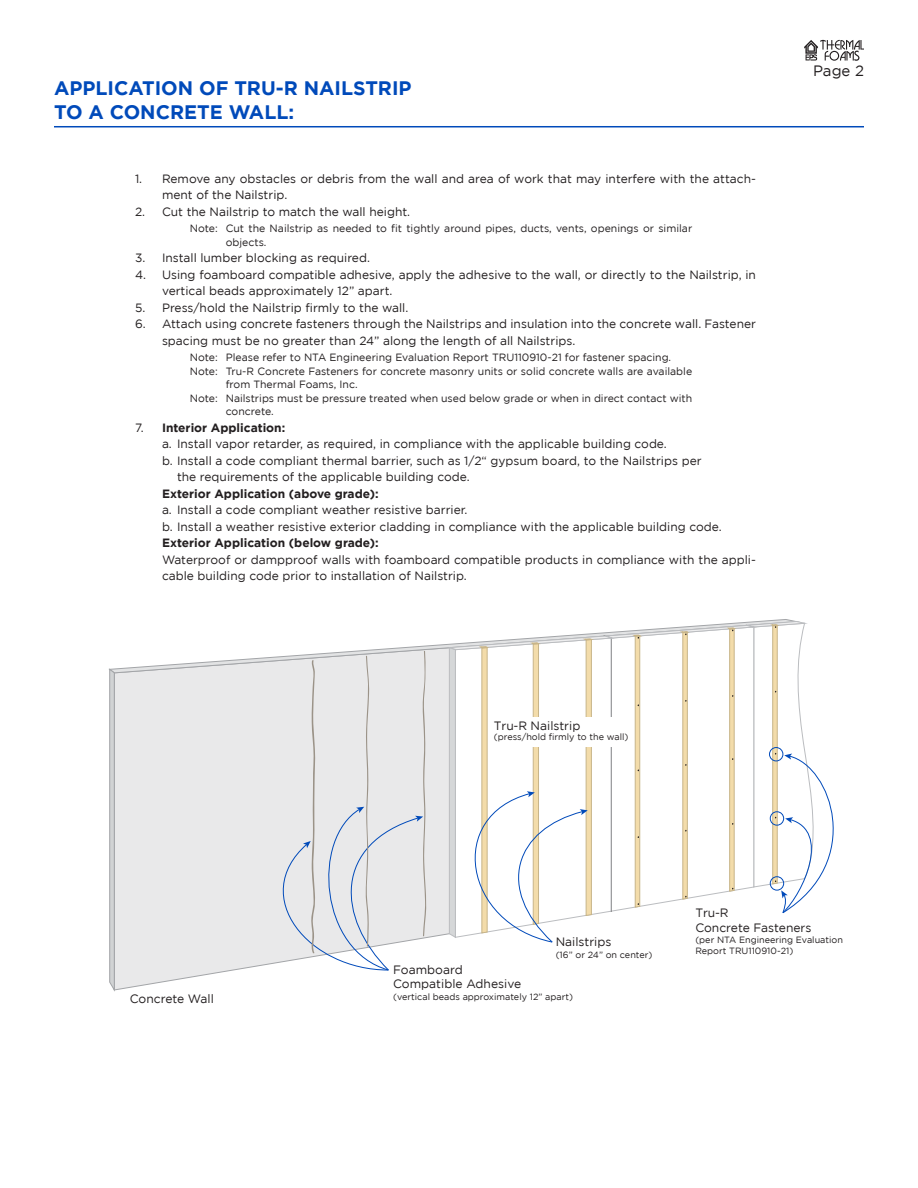
<style>
.page{position:relative;width:918px;height:1188px;background:#fff}
.page>*{position:absolute;margin:0;border:0;box-sizing:border-box;transform-origin:0 0}
.Specification_-_Head{font:700 19.5px/24px "Gotham";color:#004aba}
.Page_Number{font:15px "Gotham";color:#231f20}
.t1{font:12.15px/14.5px "Gotham";color:#231f20}
.Specifications__-_in{font:12px/16.5px "Gotham";color:#231f20}
.Specifications__-_in-2{font:700 12px "Gotham";color:#231f20}
.Specifications-Inden{font:10.5px/13.5px "Gotham";color:#231f20}
.t2{font:9px/10.9px "Gotham";color:#231f20}
.s1{font-weight:400}
</style>
<div class="page">
<svg style="left:109px;top:619px;width:725px;height:372px"></svg>
<div style="left:770px;top:876px;width:14px;height:15px;border:1px solid #004aba;border-radius:50%"></div>
<div style="left:770px;top:811px;width:14px;height:15px;border:1px solid #004aba;border-radius:50%"></div>
<div style="left:769px;top:747px;width:14px;height:14px;border:1px solid #004aba;border-radius:50%"></div>
<hr style="left:54px;top:126px;width:810px;height:1px;background:#004aba">
<svg style="left:804px;top:40px;width:60px;height:21px"></svg>
<p class="Specification_-_Head" style="left:54px;top:76px;width:359px">APPLICATION OF TRU-R NAILSTRIP<br>TO A CONCRETE WALL:</p>
<p class="Specifications__-_in" style="left:162px;top:170px;width:596px;text-indent:-27px">1. Remove any obstacles or debris from the wall and area of work that may interfere with the attach&shy;ment of the Nailstrip.</p>
<p class="Specifications__-_in" style="left:135px;top:203px;width:277px">2. Cut the Nailstrip to match the wall height.</p>
<p class="Specifications-Inden" style="left:226px;top:222px;width:468px;text-indent:-36px">Note: Cut the Nailstrip as needed to fit tightly around pipes, ducts, vents, openings or similar objects.</p>
<p class="Specifications__-_in" style="left:135px;top:250px;width:236px">3. Install lumber blocking as required.</p>
<p class="Specifications__-_in" style="left:162px;top:266px;width:596px;text-indent:-27px">4. Using foamboard compatible adhesive, apply the adhesive to the wall, or directly to the Nailstrip, in vertical beads approximately 12” apart.</p>
<p class="Specifications__-_in" style="left:135px;top:299px;width:275px">5. Press/hold the Nailstrip firmly to the wall.</p>
<p class="Specifications__-_in" style="left:162px;top:316px;width:596px;text-indent:-27px">6. Attach using concrete fasteners through the Nailstrips and insulation into the concrete wall. Fastener spacing must be no greater than 24” along the length of all Nailstrips.</p>
<p class="Specifications-Inden" style="left:190px;top:351px;width:483px">Note: Please refer to NTA Engineering Evaluation Report TRU110910-21 for fastener spacing.</p>
<p class="Specifications-Inden" style="left:226px;top:364px;width:468px;text-indent:-36px">Note: Tru-R Concrete Fasteners for concrete masonry units or solid concrete walls are available from Thermal Foams, Inc.</p>
<p class="Specifications-Inden" style="left:226px;top:391px;width:468px;text-indent:-36px">Note: Nailstrips must be pressure treated when used below grade or when in direct contact with concrete.</p>
<p class="Specifications__-_in-2" style="left:135px;top:421px;width:152px"><span class="s1">7.</span> Interior Application:</p>
<p class="Specifications__-_in" style="left:162px;top:436px;width:506px">a. Install vapor retarder, as required, in compliance with the applicable building code.</p>
<p class="Specifications__-_in" style="left:162px;top:452px;width:541px">b. Install a code compliant thermal barrier, such as 1/2“ gypsum board, to the Nailstrips per</p>
<p class="Specifications__-_in" style="left:177px;top:469px;width:294px">the requirements of the applicable building code.</p>
<p class="Specifications__-_in-2" style="left:162px;top:487px;width:218px">Exterior Application (above grade):</p>
<p class="Specifications__-_in" style="left:162px;top:502px;width:307px">a. Install a code compliant weather resistive barrier.</p>
<p class="Specifications__-_in" style="left:162px;top:518px;width:561px">b. Install a weather resistive exterior cladding in compliance with the applicable building code.</p>
<p class="Specifications__-_in-2" style="left:162px;top:536px;width:218px">Exterior Application (below grade):</p>
<p class="Specifications__-_in" style="left:162px;top:551px;width:596px">Waterproof or dampproof walls with foamboard compatible products in compliance with the appli&shy;cable building code prior to installation of Nailstrip.</p>
<p class="t1" style="left:494px;top:718px;width:88px">Tru-R Nailstrip</p>
<p class="t2" style="left:494px;top:731px;width:136px">(press/hold firmly to the wall)</p>
<p class="Page_Number" style="left:813px;top:62px;width:52px">Page 2</p>
<p class="t1" style="left:556px;top:934px;width:57px">Nailstrips</p>
<p class="t1" style="left:393px;top:962px;width:130px">Foamboard<br>Compatible Adhesive</p>
<p class="t2" style="left:556px;top:949px;width:98px">(16” or 24” on center)</p>
<p class="t1" style="left:130px;top:991px;width:86px">Concrete Wall</p>
<p class="t2" style="left:393px;top:991px;width:181px">(vertical beads approximately 12” apart)</p>
<p class="t1" style="left:695px;top:905px;width:118px">Tru-R<br>Concrete Fasteners</p>
<p class="t2" style="left:695px;top:934px;width:149px">(per NTA Engineering Evaluation<br>Report TRU110910-21)</p>
</div>
